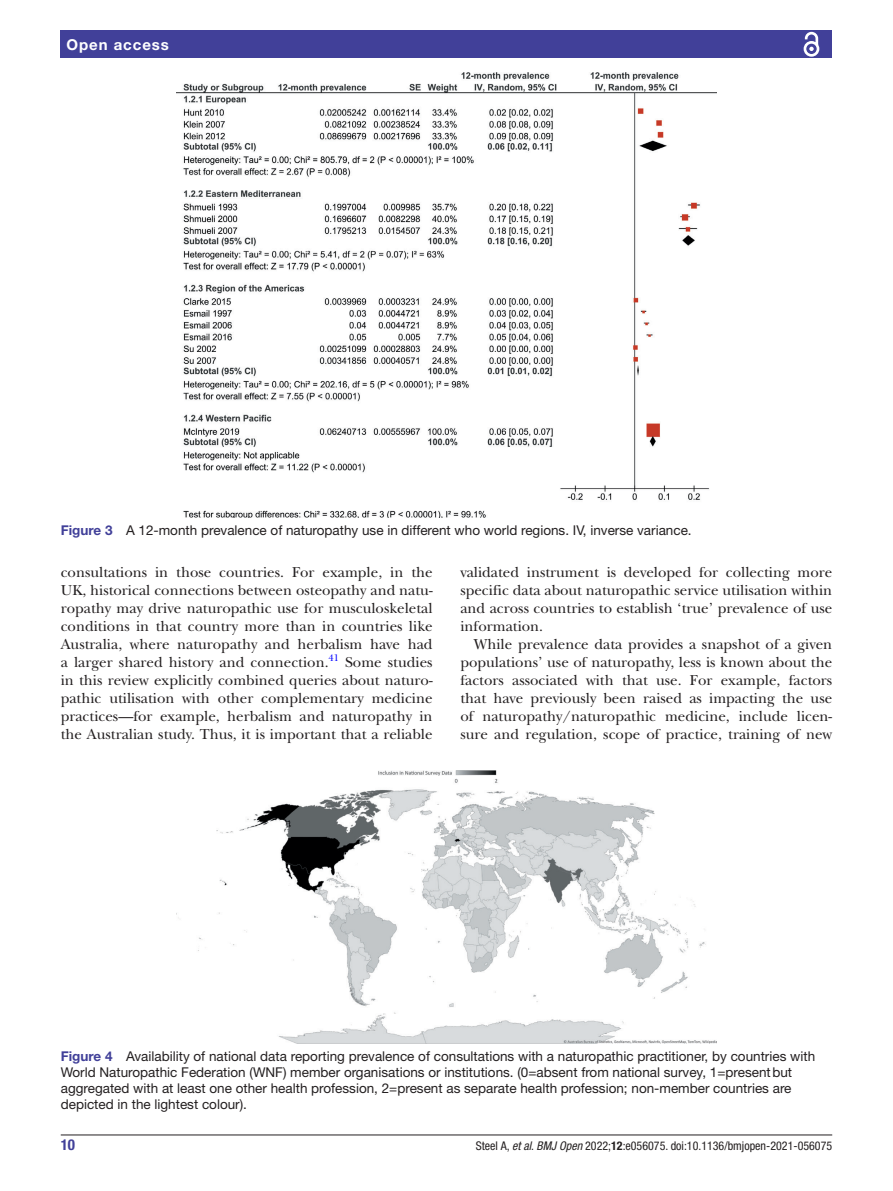
<style>
.page{position:relative;width:893px;height:1191px;background:#fff}
.page>*{position:absolute;margin:0;border:0;box-sizing:border-box;transform-origin:0 0}
.t1{font:15px/18px "New Baskerville";color:#231f20;text-align:justify}
.t2{font:700 15px "Helvetica Neue LT Std";letter-spacing:.065em;color:#fff}
.t3{font:700 condensed 15px "Helvetica Neue LT Std";color:#414099}
.t4{font:13.5px/16.2px "Helvetica Neue LT Std";color:#231f20}
.t5{font:condensed 12px "Helvetica Neue LT Std";color:#231f20}
.t6{font:9.9px "New Baskerville";color:#00f}
.s1{font-weight:700;color:#414099}
.s2{font-style:italic}
.s3{font-weight:700}
</style>
<div class="page">
<hr style="left:61px;top:1134px;width:771px;height:1px;background:#231f20">
<div style="left:61px;top:31px;width:771px;height:27px;background:#414099"></div>
<svg style="left:803px;top:31px;width:17px;height:26px"></svg>
<img style="left:176px;top:73px;width:540px;height:445px">
<img style="left:176px;top:771px;width:540px;height:272px">
<p class="t2" style="left:66px;top:35px;width:104px">Open access</p>
<p class="t4" style="left:61px;top:522px;width:632px"><span class="s1">Figure 3</span> A 12-month prevalence of naturopathy use in different who world regions. IV, inverse variance.</p>
<p class="t1" style="left:61px;top:563px;width:373px">consultations in those countries. For example, in the UK, historical connections between osteopathy and natu&shy;ropathy may drive naturopathic use for musculoskeletal conditions in that country more than in countries like Australia, where naturopathy and herbalism have had a larger shared history and connection.</p>
<p class="t6" style="left:329px;top:651px;width:12px">41</p>
<p class="t1" style="left:61px;top:653px;width:373px;text-indent:284px">Some studies in this review explicitly combined queries about naturo&shy;pathic utilisation with other complementary medicine practices—for example, herbalism and naturopathy in the Australian study. Thus, it is important that a reliable</p>
<p class="t1" style="left:460px;top:563px;width:373px">validated instrument is developed for collecting more specific data about naturopathic service utilisation within and across countries to establish ‘true’ prevalence of use information.</p>
<p class="t1" style="left:460px;top:635px;width:373px;text-indent:13px">While prevalence data provides a snapshot of a given populations’ use of naturopathy, less is known about the factors associated with that use. For example, factors that have previously been raised as impacting the use of naturopathy/naturopathic medicine, include licen&shy;sure and regulation, scope of practice, training of new</p>
<p class="t4" style="left:61px;top:1047px;width:756px"><span class="s1">Figure 4</span> Availability of national data reporting prevalence of consultations with a naturopathic practitioner, by countries with World Naturopathic Federation (WNF) member organisations or institutions. (0=absent from national survey, 1=presentbut aggregated with at least one other health profession, 2=present as separate health profession; non-member countries are depicted in the lightest colour).</p>
<p class="t3" style="left:61px;top:1135px;width:16px">10</p>
<p class="t5" style="left:476px;top:1138px;width:358px">Steel A, <span class="s2">et al</span>. <span class="s2">BMJ Open</span> 2022;<span class="s3">12</span>:e056075. doi:10.1136/bmjopen-2021-056075</p>
</div>
